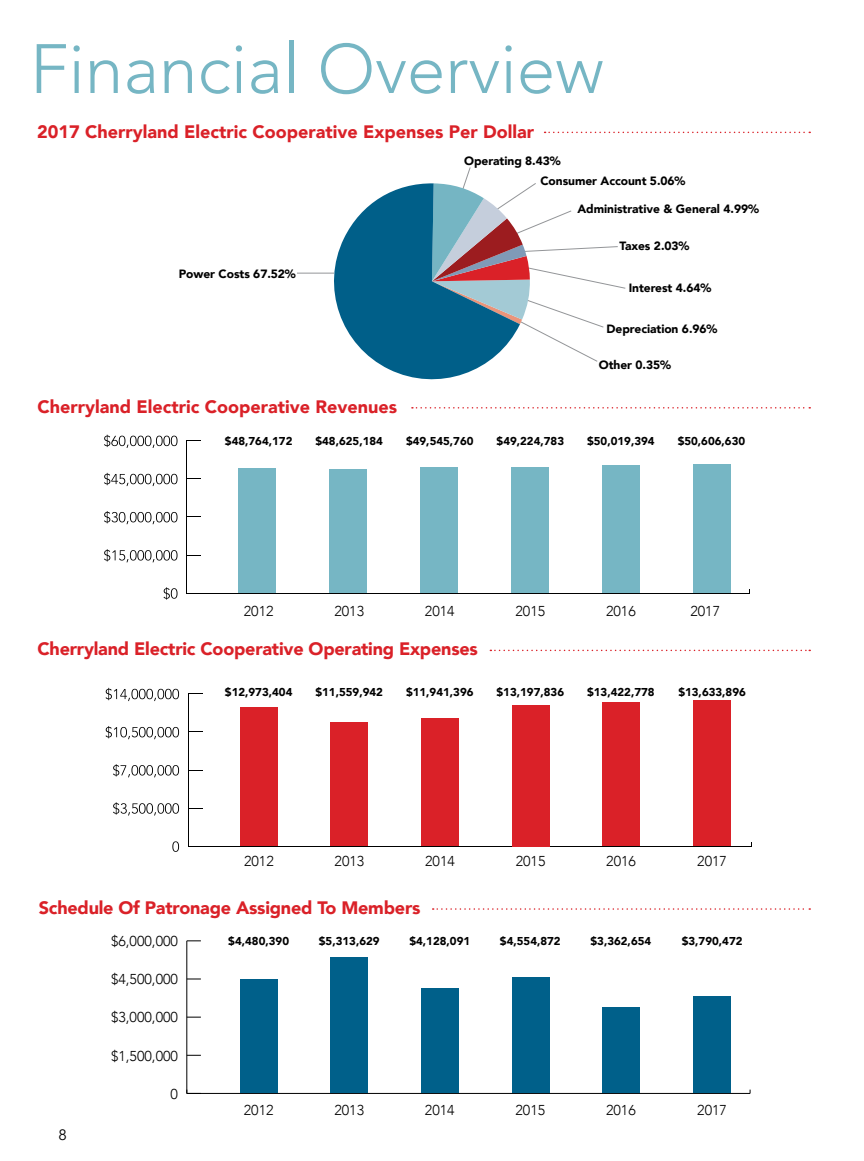
<style>
.page{position:relative;width:864px;height:1161px;background:#fff}
.page>*{position:absolute;margin:0;border:0;box-sizing:border-box;transform-origin:0 0}
.t1{font:300 69px "Avenir";color:#76b6c4}
.t2{font:900 18px "Avenir";color:#da2128}
.t3{font:15px "Avenir";color:#000}
.t4{font:300 14.25px "Avenir";color:#000}
.t5{font:900 12px/20.2px "Avenir";letter-spacing:-.005em;color:#000}
.t6{font:900 11.4px "Avenir";color:#000}
</style>
<div class="page">
<hr style="left:187px;top:1093px;width:563px;height:1px;background:#000">
<hr style="left:186px;top:941px;width:1px;height:152px;background:#000">
<svg style="left:186px;top:1090px;width:15px;height:4px"></svg>
<svg style="left:187px;top:1055px;width:14px;height:1px"></svg>
<svg style="left:187px;top:1017px;width:14px;height:1px"></svg>
<svg style="left:187px;top:979px;width:14px;height:1px"></svg>
<svg style="left:187px;top:940px;width:14px;height:1px"></svg>
<div style="left:693px;top:996px;width:38px;height:97px;background:#00608a"></div>
<div style="left:603px;top:1007px;width:37px;height:86px;background:#00608a"></div>
<div style="left:512px;top:977px;width:38px;height:116px;background:#00608a"></div>
<div style="left:421px;top:988px;width:38px;height:105px;background:#00608a"></div>
<div style="left:331px;top:958px;width:37px;height:135px;background:#00608a"></div>
<div style="left:240px;top:979px;width:37px;height:114px;background:#00608a"></div>
<svg style="left:433px;top:908px;width:377px;height:2px"></svg>
<hr style="left:188px;top:846px;width:564px;height:1px;background:#000">
<svg style="left:172px;top:841px;width:7px;height:11px"></svg>
<svg style="left:113px;top:802px;width:66px;height:14px"></svg>
<svg style="left:113px;top:764px;width:66px;height:13px"></svg>
<svg style="left:106px;top:726px;width:73px;height:13px"></svg>
<svg style="left:106px;top:688px;width:73px;height:13px"></svg>
<hr style="left:188px;top:694px;width:1px;height:152px;background:#000">
<svg style="left:189px;top:808px;width:13px;height:1px"></svg>
<svg style="left:189px;top:770px;width:13px;height:1px"></svg>
<svg style="left:188px;top:693px;width:14px;height:1px"></svg>
<div style="left:240px;top:707px;width:37px;height:139px;background:#da2128"></div>
<div style="left:331px;top:723px;width:37px;height:123px;background:#da2128"></div>
<div style="left:421px;top:718px;width:38px;height:128px;background:#da2128"></div>
<div style="left:512px;top:705px;width:38px;height:141px;background:#da2128"></div>
<div style="left:603px;top:703px;width:37px;height:143px;background:#da2128"></div>
<div style="left:693px;top:700px;width:38px;height:146px;background:#da2128"></div>
<svg style="left:490px;top:650px;width:320px;height:1px"></svg>
<hr style="left:187px;top:593px;width:563px;height:1px;background:#000">
<svg style="left:163px;top:587px;width:15px;height:13px"></svg>
<svg style="left:104px;top:549px;width:74px;height:13px"></svg>
<svg style="left:104px;top:511px;width:74px;height:13px"></svg>
<svg style="left:104px;top:473px;width:74px;height:13px"></svg>
<svg style="left:104px;top:435px;width:74px;height:13px"></svg>
<hr style="left:186px;top:441px;width:1px;height:152px;background:#000">
<svg style="left:187px;top:555px;width:14px;height:1px"></svg>
<svg style="left:187px;top:478px;width:14px;height:1px"></svg>
<svg style="left:187px;top:440px;width:14px;height:1px"></svg>
<div style="left:693px;top:464px;width:38px;height:129px;background:#76b6c4"></div>
<div style="left:602px;top:466px;width:38px;height:127px;background:#76b6c4"></div>
<div style="left:511px;top:468px;width:38px;height:125px;background:#76b6c4"></div>
<div style="left:420px;top:467px;width:38px;height:126px;background:#76b6c4"></div>
<div style="left:329px;top:469px;width:38px;height:124px;background:#76b6c4"></div>
<div style="left:238px;top:469px;width:38px;height:124px;background:#76b6c4"></div>
<svg style="left:412px;top:407px;width:398px;height:2px"></svg>
<svg style="left:545px;top:132px;width:265px;height:1px"></svg>
<hr style="left:297px;top:273px;width:37px;height:1px;background:#939598">
<svg style="left:464px;top:167px;width:162px;height:195px"></svg>
<svg style="left:320px;top:183px;width:200px;height:197px;fill:#005f89"></svg>
<h1 class="t1" style="left:30px;top:28px;width:575px">Financial Overview</h1>
<h2 class="t2" style="left:37px;top:116px;width:498px">2017 Cherryland Electric Cooperative Expenses Per Dollar</h2>
<p class="t5" style="left:179px;top:263px;width:119px">Power Costs 67.52%</p>
<h2 class="t2" style="left:38px;top:391px;width:361px">Cherryland Electric Cooperative Revenues</h2>
<p class="t5" style="left:540px;top:150px;width:147px;text-indent:-76px">Operating 8.43%<br>Consumer Account 5.06%</p>
<p class="t5" style="left:577px;top:199px;width:183px">Administrative &amp; General 4.99%</p>
<p class="t5" style="left:620px;top:235px;width:71px">Taxes 2.03%</p>
<p class="t5" style="left:629px;top:278px;width:84px">Interest 4.64%</p>
<p class="t5" style="left:607px;top:318px;width:112px">Depreciation 6.96%</p>
<p class="t5" style="left:599px;top:355px;width:74px">Other 0.35%</p>
<p class="t6" style="left:587px;top:172px;width:69px">$50,019,394</p>
<p class="t6" style="left:225px;top:432px;width:69px">$48,764,172</p>
<p class="t6" style="left:315px;top:432px;width:69px">$48,625,184</p>
<p class="t6" style="left:406px;top:432px;width:69px">$49,545,760</p>
<p class="t6" style="left:497px;top:432px;width:69px">$49,224,783</p>
<p class="t6" style="left:587px;top:432px;width:69px">$50,019,394</p>
<p class="t6" style="left:678px;top:432px;width:69px">$50,606,630</p>
<p class="t4" style="left:244px;top:602px;width:31px">2012</p>
<p class="t4" style="left:334px;top:602px;width:31px">2013</p>
<p class="t4" style="left:425px;top:602px;width:31px">2014</p>
<p class="t4" style="left:515px;top:602px;width:31px">2015</p>
<p class="t4" style="left:606px;top:602px;width:31px">2016</p>
<p class="t4" style="left:690px;top:602px;width:31px">2017</p>
<h2 class="t2" style="left:38px;top:634px;width:442px">Cherryland Electric Cooperative Operating Expenses</h2>
<p class="t6" style="left:225px;top:682px;width:69px">$12,973,404</p>
<p class="t6" style="left:315px;top:682px;width:69px">$11,559,942</p>
<p class="t6" style="left:406px;top:682px;width:69px">$11,941,396</p>
<p class="t6" style="left:497px;top:682px;width:69px">$13,197,836</p>
<p class="t6" style="left:587px;top:682px;width:69px">$13,422,778</p>
<p class="t6" style="left:678px;top:682px;width:69px">$13,633,896</p>
<p class="t4" style="left:244px;top:853px;width:31px">2012</p>
<p class="t4" style="left:335px;top:853px;width:31px">2013</p>
<p class="t4" style="left:425px;top:853px;width:31px">2014</p>
<p class="t4" style="left:516px;top:853px;width:31px">2015</p>
<p class="t4" style="left:606px;top:853px;width:31px">2016</p>
<p class="t4" style="left:697px;top:853px;width:31px">2017</p>
<h2 class="t2" style="left:39px;top:892px;width:383px">Schedule Of Patronage Assigned To Members</h2>
<h3 class="t3" style="left:59px;top:1126px;width:10px">8</h3>
<p class="t4" style="left:111px;top:933px;width:68px">$6,000,000</p>
<p class="t4" style="left:111px;top:971px;width:68px">$4,500,000</p>
<p class="t4" style="left:111px;top:1009px;width:68px">$3,000,000</p>
<p class="t4" style="left:111px;top:1047px;width:68px">$1,500,000</p>
<p class="t4" style="left:171px;top:1085px;width:9px">0</p>
<p class="t6" style="left:228px;top:931px;width:62px">$4,480,390</p>
<p class="t6" style="left:319px;top:931px;width:62px">$5,313,629</p>
<p class="t6" style="left:409px;top:931px;width:62px">$4,128,091</p>
<p class="t6" style="left:500px;top:931px;width:62px">$4,554,872</p>
<p class="t6" style="left:591px;top:931px;width:62px">$3,362,654</p>
<p class="t6" style="left:682px;top:931px;width:62px">$3,790,472</p>
<p class="t4" style="left:244px;top:1102px;width:31px">2012</p>
<p class="t4" style="left:334px;top:1102px;width:31px">2013</p>
<p class="t4" style="left:425px;top:1102px;width:31px">2014</p>
<p class="t4" style="left:515px;top:1102px;width:31px">2015</p>
<p class="t4" style="left:606px;top:1102px;width:31px">2016</p>
<p class="t4" style="left:697px;top:1102px;width:31px">2017</p>
</div>
